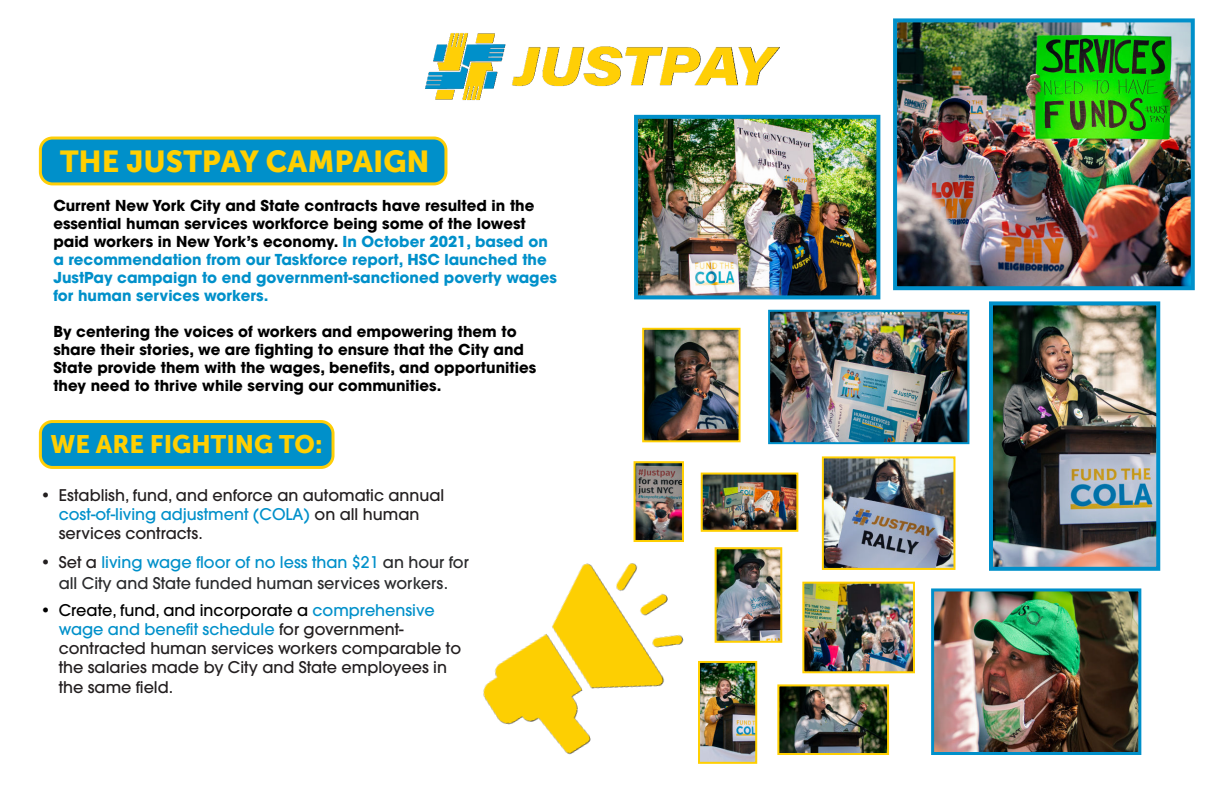
<style>
.page{position:relative;width:1224px;height:792px;background:#fff}
.page>*{position:absolute;margin:0;border:0;box-sizing:border-box;transform-origin:0 0}
.t1{font:30px "Museo Sans 900";color:#ffcf01}
.t2{font:25px "Museo Sans 900";color:#ffcf01}
.t3{font:500 16px/19.2px "Avant Garde";color:#231f20}
.t4{font:500 16px/21.6px "Avant Garde";color:#2a2b2d;text-align:center}
.t5{font:700 15px/18px "Avant Garde";color:#0090ca}
.t6{font:700 15px/18px "Avant Garde";color:#000}
.s1{color:#000}
.s2{color:#0090ca}
.s3{color:#231f20}
</style>
<div class="page">
<div style="left:40px;top:422px;width:293px;height:45px;background:#0090ca;border-radius:12px"></div>
<div style="left:39px;top:420px;width:296px;height:49px;border:3px solid #fece08;border-radius:12px"></div>
<img style="left:771px;top:313px;width:195px;height:128px">
<div style="left:768px;top:310px;width:201px;height:134px;border:2px solid #0090ca"></div>
<img style="left:994px;top:306px;width:161px;height:260px">
<div style="left:989px;top:301px;width:171px;height:270px;border:4px solid #0090ca"></div>
<img style="left:639px;top:120px;width:236px;height:174px">
<div style="left:634px;top:115px;width:246px;height:184px;border:4px solid #0090ca"></div>
<img style="left:898px;top:23px;width:292px;height:262px">
<div style="left:893px;top:18px;width:302px;height:272px;border:4px solid #0090ca"></div>
<img style="left:704px;top:476px;width:91px;height:53px">
<div style="left:701px;top:473px;width:97px;height:59px;border:2px solid #ffcf01"></div>
<img style="left:825px;top:459px;width:127px;height:108px">
<div style="left:822px;top:456px;width:133px;height:114px;border:2px solid #ffcf01"></div>
<img style="left:935px;top:592px;width:202px;height:159px">
<div style="left:931px;top:588px;width:210px;height:167px;border:3px solid #0090ca"></div>
<img style="left:707px;top:664px;width:47px;height:97px">
<div style="left:698px;top:661px;width:59px;height:103px;border:2px solid #ffcf01"></div>
<div style="left:40px;top:138px;width:406px;height:46px;background:#0090ca;border-radius:12px"></div>
<div style="left:39px;top:137px;width:408px;height:48px;border:3px solid #fece08;border-radius:12px"></div>
<img style="left:483px;top:530px;width:224px;height:234px">
<img style="left:637px;top:464px;width:44px;height:75px">
<div style="left:634px;top:461px;width:50px;height:81px;border:2px solid #ffcf01"></div>
<img style="left:645px;top:331px;width:93px;height:108px">
<div style="left:642px;top:328px;width:99px;height:114px;border:2px solid #ffcf01"></div>
<img style="left:805px;top:585px;width:107px;height:85px">
<div style="left:802px;top:582px;width:113px;height:91px;border:2px solid #ffcf01"></div>
<img style="left:718px;top:550px;width:61px;height:90px">
<div style="left:715px;top:547px;width:67px;height:96px;border:2px solid #ffcf01"></div>
<img style="left:780px;top:687px;width:106px;height:65px">
<div style="left:777px;top:684px;width:112px;height:71px;border:2px solid #ffcf01"></div>
<img style="left:425px;top:33px;width:367px;height:82px">
<h1 class="t1" style="left:60px;top:150px;width:371px">THE JUSTPAY CAMPAIGN</h1>
<p class="t5" style="left:53px;top:197px;width:505px"><span class="s1">Current New York City and State contracts have resulted in the essential human services workforce being some of the lowest paid workers in New York’s economy.</span> In October 2021, based on a recommendation from our Taskforce report, HSC launched the JustPay campaign to end government-sanctioned poverty wages for human services workers.</p>
<p class="t6" style="left:53px;top:323px;width:484px">By centering the voices of workers and empowering them to share their stories, we are fighting to ensure that the City and State provide them with the wages, benefits, and opportunities they need to thrive while serving our communities.</p>
<h2 class="t2" style="left:51px;top:434px;width:274px">WE ARE FIGHTING TO:</h2>
<p class="t3" style="left:59px;top:487px;width:387px;text-indent:-18px">• Establish, fund, and enforce an automatic annual <span class="s2">cost-of-living adjustment (COLA)</span> on all human services contracts.</p>
<p class="t4" style="left:41px;top:552px;width:430px"><span class="s3">• Set a</span> <span class="s2">living wage floor of no less than $21</span> an hour for all City and State funded human services workers.</p>
<p class="t3" style="left:59px;top:602px;width:404px;text-indent:-18px"><span class="s1">• Create, fund, and incorporate a</span> <span class="s2">comprehensive wage and benefit schedule</span> for government&shy;contracted human services workers comparable to the salaries made by City and State employees in the same field.</p>
</div>
